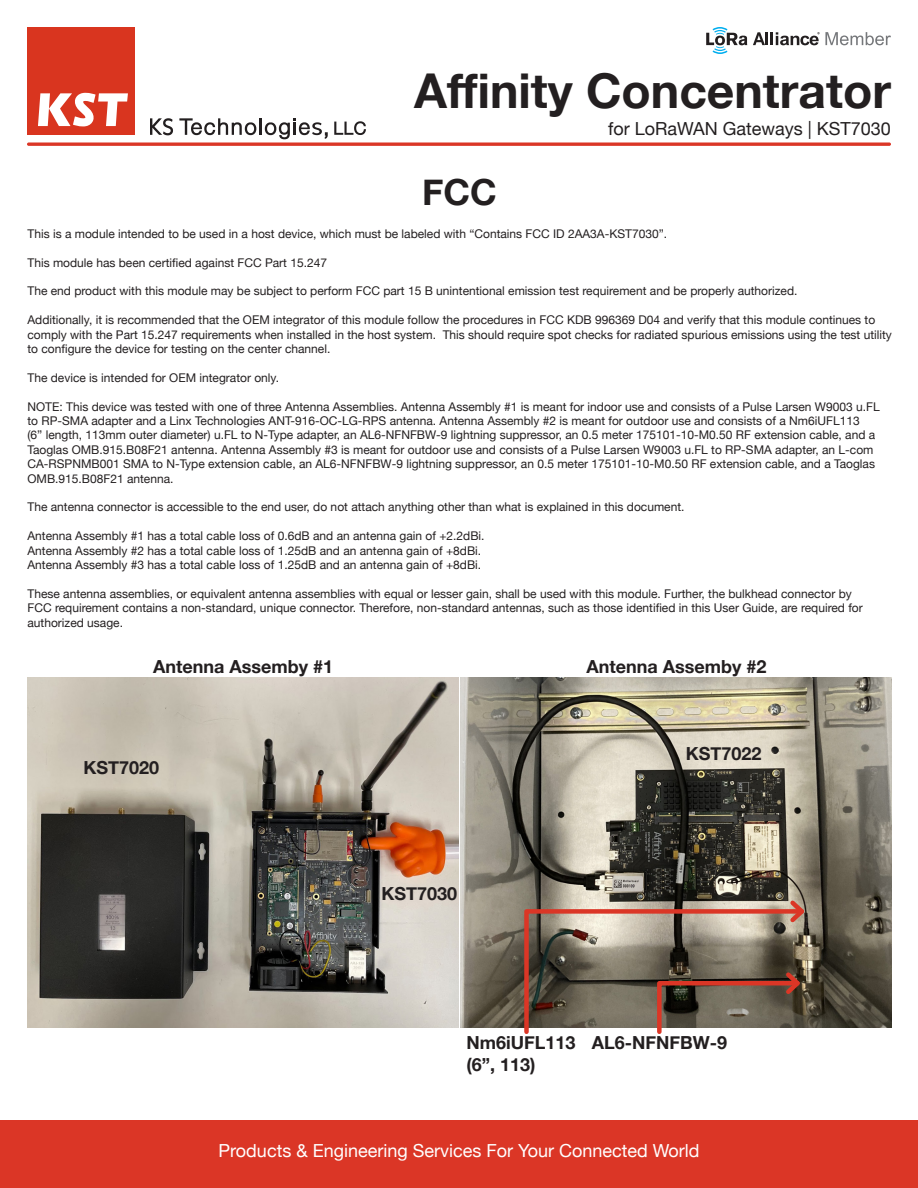
<style>
.page{position:relative;width:918px;height:1188px;background:#fff}
.page>*{position:absolute;margin:0;border:0;box-sizing:border-box;transform-origin:0 0}
.t1{font:700 48px "Helvetica Neue";color:#231f20}
.t2{font:700 36px "Helvetica Neue";color:#231f20}
.t3{font:700 18px "Helvetica Neue";color:#231f20}
.t4{font:18px "Helvetica Neue";color:#fff}
.t5{font:18px "Helvetica Neue";color:#231f20}
.Helvetica_Neue{font:12px/14.4px "Helvetica Neue";color:#231f20}
</style>
<div class="page">
<div style="left:27px;top:27px;width:108px;height:108px;background:#d9351f"></div>
<svg style="left:38px;top:93px;width:90px;height:33px"></svg>
<svg style="left:179px;top:118px;width:77px;height:17px"></svg>
<hr style="left:259px;top:118px;width:3px;height:17px;background:#231f20">
<svg style="left:150px;top:118px;width:23px;height:17px"></svg>
<svg style="left:265px;top:118px;width:63px;height:21px"></svg>
<svg style="left:334px;top:121px;width:32px;height:14px"></svg>
<div style="left:0;top:1120px;width:918px;height:68px;background:#db3626"></div>
<svg style="left:706px;top:27px;width:41px;height:27px"></svg>
<svg style="left:753px;top:32px;width:138px;height:13px"></svg>
<svg style="left:27px;top:142px;width:864px;height:4px;background:#e05547"></svg>
<img style="left:27px;top:677px;width:865px;height:350px">
<svg style="left:522px;top:896px;width:286px;height:138px;background:#867466"></svg>
<h1 class="t1" style="left:414px;top:53px;width:478px">Affinity Concentrator</h1>
<h3 class="t5" style="left:608px;top:116px;width:284px">for LoRaWAN Gateways | KST7030</h3>
<p class="t2" style="left:422px;top:164px;width:76px">FCC</p>
<p class="Helvetica_Neue" style="left:27px;top:227px;width:641px">This is a module intended to be used in a host device, which must be labeled with “Contains FCC ID 2AA3A-KST7030”.</p>
<p class="Helvetica_Neue" style="left:27px;top:256px;width:301px">This module has been certified against FCC Part 15.247</p>
<p class="Helvetica_Neue" style="left:27px;top:285px;width:771px">The end product with this module may be subject to perform FCC part 15 B unintentional emission test requirement and be properly authorized.</p>
<p class="Helvetica_Neue" style="left:27px;top:313px;width:866px">Additionally, it is recommended that the OEM integrator of this module follow the procedures in FCC KDB 996369 D04 and verify that this module continues to comply with the Part 15.247 requirements when installed in the host system. This should require spot checks for radiated spurious emissions using the test utility to configure the device for testing on the center channel.</p>
<p class="Helvetica_Neue" style="left:27px;top:371px;width:253px">The device is intended for OEM integrator only.</p>
<p class="Helvetica_Neue" style="left:27px;top:400px;width:854px">NOTE: This device was tested with one of three Antenna Assemblies. Antenna Assembly #1 is meant for indoor use and consists of a Pulse Larsen W9003 u.FL to RP-SMA adapter and a Linx Technologies ANT-916-OC-LG-RPS antenna. Antenna Assembly #2 is meant for outdoor use and consists of a Nm6iUFL113</p>
<p class="Helvetica_Neue" style="left:27px;top:429px;width:849px">(6” length, 113mm outer diameter) u.FL to N-Type adapter, an AL6-NFNFBW-9 lightning suppressor, an 0.5 meter 175101-10-M0.50 RF extension cable, and a Taoglas OMB.915.B08F21 antenna. Antenna Assembly #3 is meant for outdoor use and consists of a Pulse Larsen W9003 u.FL to RP-SMA adapter, an L-com CA-RSPNMB001 SMA to N-Type extension cable, an AL6-NFNFBW-9 lightning suppressor, an 0.5 meter 175101-10-M0.50 RF extension cable, and a Taoglas OMB.915.B08F21 antenna.</p>
<p class="Helvetica_Neue" style="left:27px;top:501px;width:659px">The antenna connector is accessible to the end user, do not attach anything other than what is explained in this document.</p>
<p class="Helvetica_Neue" style="left:27px;top:529px;width:459px">Antenna Assembly #1 has a total cable loss of 0.6dB and an antenna gain of +2.2dBi.</p>
<p class="Helvetica_Neue" style="left:27px;top:544px;width:455px">Antenna Assembly #2 has a total cable loss of 1.25dB and an antenna gain of +8dBi.</p>
<p class="Helvetica_Neue" style="left:27px;top:558px;width:455px">Antenna Assembly #3 has a total cable loss of 1.25dB and an antenna gain of +8dBi.</p>
<p class="Helvetica_Neue" style="left:27px;top:587px;width:837px">These antenna assemblies, or equivalent antenna assemblies with equal or lesser gain, shall be used with this module. Further, the bulkhead connector by<br>FCC requirement contains a non-standard, unique connector. Therefore, non-standard antennas, such as those identified in this User Guide, are required for authorized usage.</p>
<p class="t3" style="left:153px;top:653px;width:182px">Antenna Assemby #1</p>
<p class="t3" style="left:586px;top:653px;width:182px">Antenna Assemby #2</p>
<p class="t3" style="left:83px;top:754px;width:77px">KST7020</p>
<p class="t3" style="left:381px;top:880px;width:77px">KST7030</p>
<p class="t3" style="left:686px;top:739px;width:77px">KST7022</p>
<p class="t3" style="left:467px;top:1029px;width:111px">Nm6iUFL113</p>
<p class="t3" style="left:467px;top:1050px;width:71px">(6”, 113)</p>
<p class="t3" style="left:592px;top:1029px;width:137px">AL6-NFNFBW-9</p>
<h3 class="t4" style="left:219px;top:1138px;width:482px">Products &amp; Engineering Services For Your Connected World</h3>
</div>
